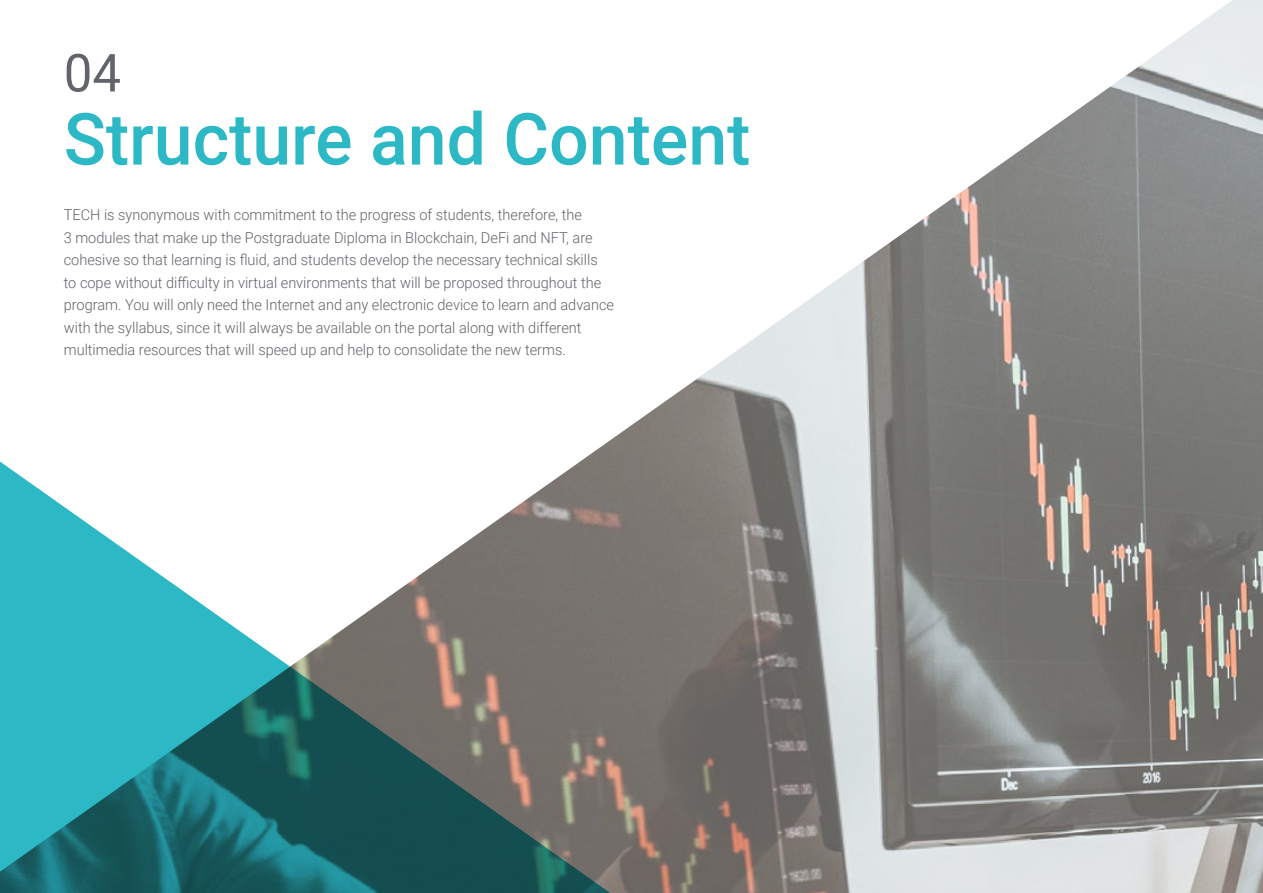
<style>
.page{position:relative;width:1263px;height:893px;background:#fff}
.page>*{position:absolute;margin:0;border:0;box-sizing:border-box;transform-origin:0 0}
.t1{font:500 72px "Roboto";color:#2db8c5}
.t2{font:52.5px "Roboto";color:#61646a}
.t3{font:300 15px/22.5px "Roboto";color:#61646a}
</style>
<div class="page">
<img style="left:602px;top:0;width:661px;height:893px">
<svg style="left:0;top:446px;width:640px;height:447px"></svg>
<h2 class="t2" style="left:64px;top:36px;width:59px">04</h2>
<h1 class="t1" style="left:64px;top:89px;width:688px">Structure and Content</h1>
<p class="t3" style="left:64px;top:203px;width:552px">TECH is synonymous with commitment to the progress of students, therefore, the<br>3 modules that make up the Postgraduate Diploma in Blockchain, DeFi and NFT, are cohesive so that learning is fluid, and students develop the necessary technical skills to cope without difficulty in virtual environments that will be proposed throughout the program. You will only need the Internet and any electronic device to learn and advance with the syllabus, since it will always be available on the portal along with different multimedia resources that will speed up and help to consolidate the new terms.</p>
</div>
